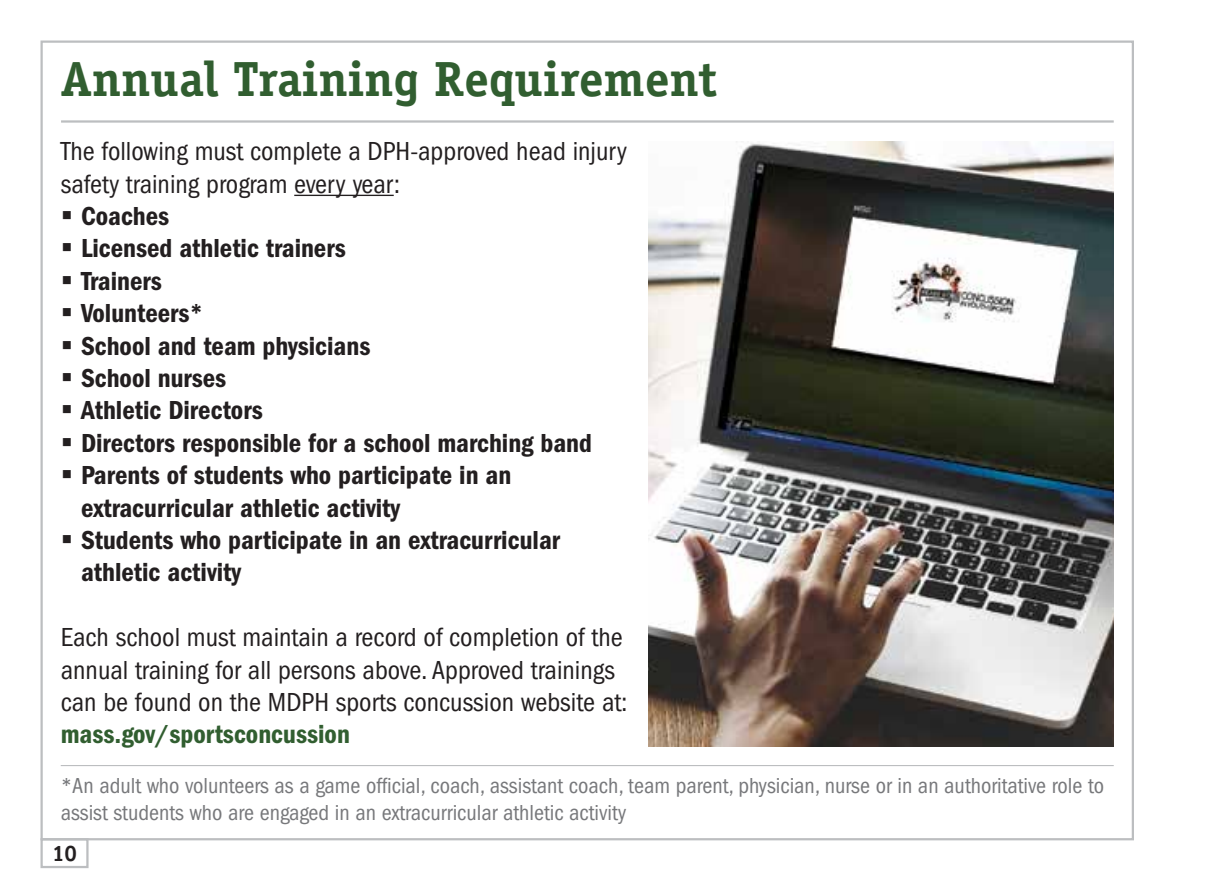
<style>
.page{position:relative;width:1215px;height:891px;background:#fff}
.page>*{position:absolute;margin:0;border:0;box-sizing:border-box;transform-origin:0 0}
.t1{font:700 49.5px "Officina Serif Std";color:#315e30}
.t2{font:27px/32.4px "ITC Franklin Gothic Std Dm Cd";color:#231f20}
.t3{font:condensed 27px/32.4px "ITC Franklin Gothic Std";color:#231f20}
.t4{font:27px "ITC Franklin Gothic Std Dm Cd";color:#315e30}
.t5{font:condensed 22.5px/27px "ITC Franklin Gothic Std";color:#77787b}
.t6{font:700 22.5px "Officina Serif Std";color:#231f20}
</style>
<div class="page">
<div style="left:40px;top:838px;width:49px;height:30px;border:2px solid #bcbec0"></div>
<hr style="left:294px;top:195px;width:100px;height:1px;background:#231f20">
<hr style="left:61px;top:120px;width:1053px;height:3px;background:#bcbec0">
<hr style="left:61px;top:765px;width:1053px;height:1px;background:#bcbec0">
<img style="left:648px;top:142px;width:466px;height:605px">
<h1 class="t1" style="left:61px;top:49px;width:658px">Annual Training Requirement</h1>
<p class="t3" style="left:61px;top:135px;width:568px">The following must complete a DPH-approved head injury safety training program every year:</p>
<p class="t2" style="left:61px;top:200px;width:110px">▪ Coaches</p>
<p class="t2" style="left:61px;top:232px;width:286px">▪ Licensed athletic trainers</p>
<p class="t2" style="left:61px;top:265px;width:103px">▪ Trainers</p>
<p class="t2" style="left:61px;top:297px;width:144px">▪ Volunteers*</p>
<p class="t2" style="left:61px;top:330px;width:311px">▪ School and team physicians</p>
<p class="t2" style="left:61px;top:362px;width:167px">▪ School nurses</p>
<p class="t2" style="left:61px;top:394px;width:203px">▪ Athletic Directors</p>
<p class="t2" style="left:61px;top:427px;width:533px">▪ Directors responsible for a school marching band</p>
<p class="t2" style="left:81px;top:459px;width:432px;text-indent:-20px">▪ Parents of students who participate in an extracurricular athletic activity</p>
<p class="t2" style="left:81px;top:524px;width:481px;text-indent:-20px">▪ Students who participate in an extracurricular athletic activity</p>
<p class="t3" style="left:61px;top:621px;width:569px">Each school must maintain a record of completion of the annual training for all persons above. Approved trainings can be found on the MDPH sports concussion website at:</p>
<p class="t4" style="left:61px;top:719px;width:291px">mass.gov/sportsconcussion</p>
<p class="t5" style="left:61px;top:772px;width:1045px">*An adult who volunteers as a game official, coach, assistant coach, team parent, physician, nurse or in an authoritative role to assist students who are engaged in an extracurricular athletic activity</p>
<p class="t6" style="left:52px;top:840px;width:27px">10</p>
</div>
